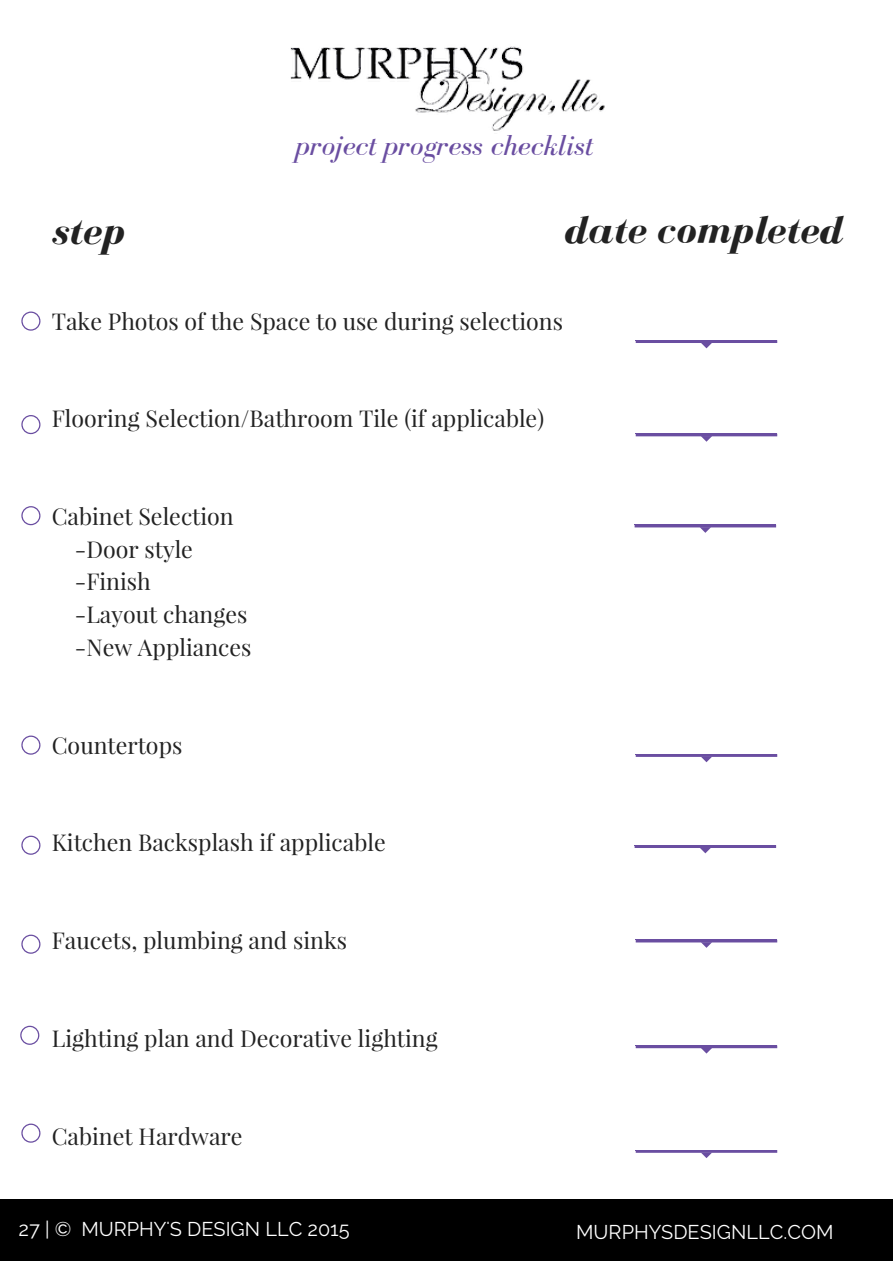
<style>
.page{position:relative;width:893px;height:1263px;background:#fff}
.page>*{position:absolute;margin:0;border:0;box-sizing:border-box;transform-origin:0 0}
.t1{font:italic 700 39.75px "Bodoni FLF";color:#222}
.t2{font:italic 29.7px "Bodoni FLF";color:#6a4ea1}
.t3{font:23.1px/32.5px "Playfair Display";color:#222}
.t4{font:19.8px "Raleway";color:#fff}
</style>
<div class="page">
<div style="left:0;top:1198px;width:892px;height:62px;background:#000"></div>
<img style="left:290px;top:46px;width:315px;height:85px">
<svg style="left:635px;top:341px;width:142px;height:7px"></svg>
<hr style="left:635px;top:340px;width:142px;height:1px;background:#6a4ea1">
<svg style="left:635px;top:434px;width:142px;height:7px"></svg>
<hr style="left:635px;top:433px;width:142px;height:1px;background:#6a4ea1">
<svg style="left:634px;top:525px;width:142px;height:8px"></svg>
<hr style="left:634px;top:524px;width:142px;height:1px;background:#6a4ea1">
<svg style="left:635px;top:754px;width:142px;height:8px"></svg>
<hr style="left:635px;top:753px;width:142px;height:1px;background:#6a4ea1">
<svg style="left:634px;top:845px;width:142px;height:8px"></svg>
<hr style="left:634px;top:844px;width:142px;height:1px;background:#6a4ea1">
<svg style="left:635px;top:940px;width:142px;height:7px"></svg>
<hr style="left:635px;top:939px;width:142px;height:1px;background:#6a4ea1">
<svg style="left:635px;top:1046px;width:142px;height:7px"></svg>
<hr style="left:635px;top:1045px;width:142px;height:1px;background:#6a4ea1">
<svg style="left:635px;top:1150px;width:142px;height:7px"></svg>
<hr style="left:635px;top:1149px;width:142px;height:1px;background:#6a4ea1">
<svg style="left:21px;top:311px;width:19px;height:19px"></svg>
<svg style="left:21px;top:415px;width:19px;height:19px"></svg>
<svg style="left:21px;top:506px;width:19px;height:19px"></svg>
<svg style="left:21px;top:735px;width:19px;height:19px"></svg>
<svg style="left:21px;top:835px;width:19px;height:19px"></svg>
<svg style="left:21px;top:934px;width:19px;height:19px"></svg>
<svg style="left:20px;top:1025px;width:19px;height:19px"></svg>
<svg style="left:21px;top:1123px;width:19px;height:19px"></svg>
<p class="t2" style="left:296px;top:129px;width:299px">project progress checklist</p>
<h1 class="t1" style="left:52px;top:210px;width:74px">step</h1>
<h1 class="t1" style="left:563px;top:209px;width:280px">date completed</h1>
<p class="t3" style="left:52px;top:303px;width:512px">Take Photos of the Space to use during selections</p>
<p class="t3" style="left:52px;top:401px;width:494px">Flooring Selection/Bathroom Tile (if applicable)</p>
<p class="t3" style="left:75px;top:499px;width:178px;text-indent:-23px">Cabinet Selection -Door style -Finish<br>-Layout changes -New Appliances</p>
<p class="t3" style="left:52px;top:727px;width:132px">Countertops</p>
<p class="t3" style="left:52px;top:825px;width:335px">Kitchen Backsplash if applicable</p>
<p class="t3" style="left:52px;top:923px;width:297px">Faucets, plumbing and sinks</p>
<p class="t3" style="left:52px;top:1021px;width:387px">Lighting plan and Decorative lighting</p>
<p class="t3" style="left:52px;top:1118px;width:192px">Cabinet Hardware</p>
<p class="t4" style="left:19px;top:1217px;width:332px">27 | © MURPHY'S DESIGN LLC 2015</p>
<p class="t4" style="left:576px;top:1220px;width:259px">MURPHYSDESIGNLLC.COM</p>
</div>
